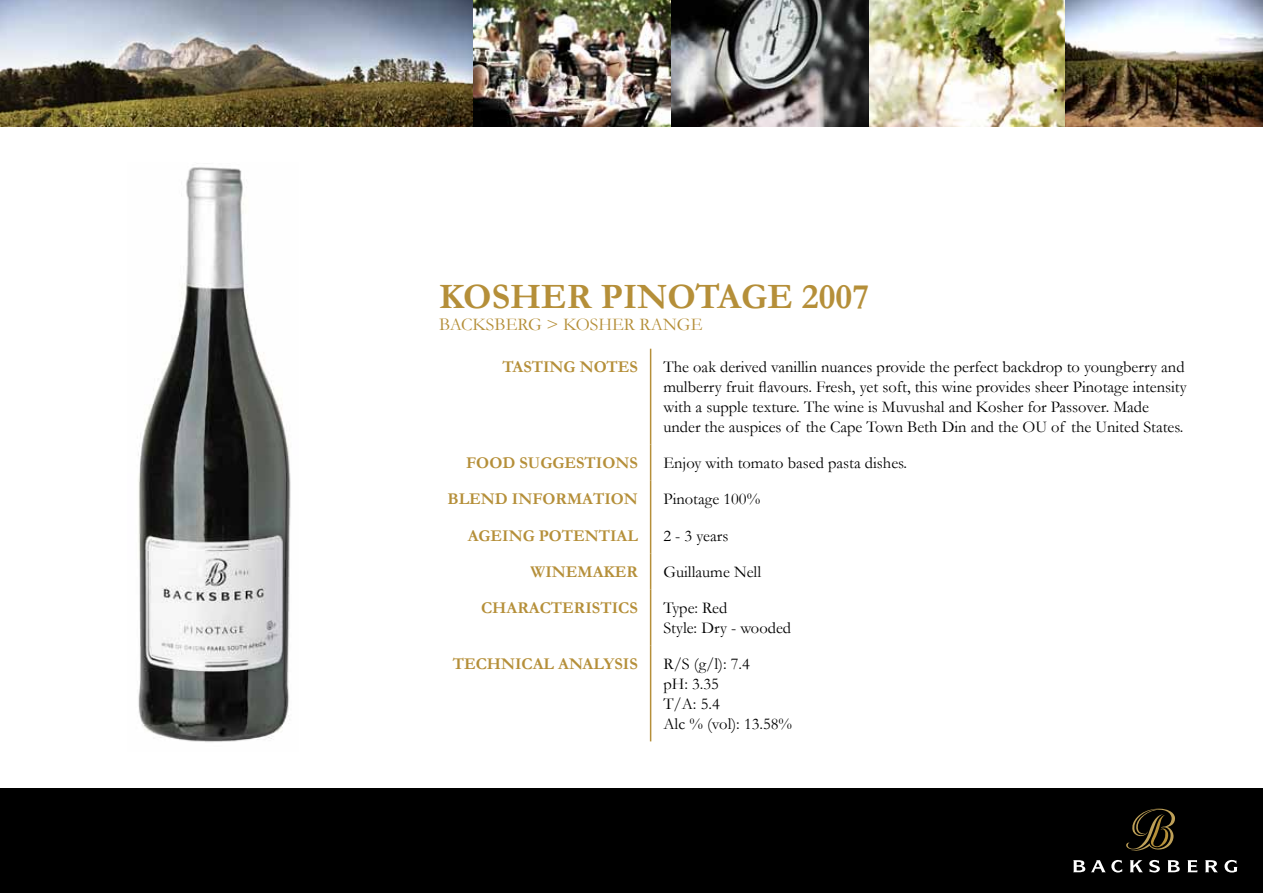
<style>
.page{position:relative;width:1263px;height:893px;background:#fff}
.page>*{position:absolute;margin:0;border:0;box-sizing:border-box;transform-origin:0 0}
.t1{font:700 36px "Garamond";color:#b58f39}
.t2{font:18px "Garamond";color:#b58f39}
.t3{font:16.5px/19.8px "Garamond";color:#000}
.t4{font:700 16.5px "Garamond";color:#b58f39}
</style>
<div class="page">
<div style="left:0;top:788px;width:1263px;height:105px;background:#000"></div>
<img style="left:0;top:0;width:1263px;height:126px">
<svg style="left:1073px;top:860px;width:12px;height:12px"></svg>
<svg style="left:1091px;top:860px;width:31px;height:12px"></svg>
<svg style="left:1130px;top:860px;width:13px;height:12px"></svg>
<svg style="left:1149px;top:860px;width:11px;height:12px"></svg>
<svg style="left:1167px;top:860px;width:13px;height:12px"></svg>
<svg style="left:1187px;top:860px;width:10px;height:12px"></svg>
<svg style="left:1205px;top:860px;width:13px;height:12px"></svg>
<svg style="left:1224px;top:860px;width:13px;height:12px"></svg>
<svg style="left:1126px;top:809px;width:49px;height:42px"></svg>
<hr style="left:650px;top:349px;width:1px;height:95px;background:#b58f39">
<hr style="left:650px;top:444px;width:1px;height:37px;background:#b58f39">
<hr style="left:650px;top:481px;width:1px;height:36px;background:#b58f39">
<hr style="left:650px;top:517px;width:1px;height:36px;background:#b58f39">
<hr style="left:650px;top:553px;width:1px;height:37px;background:#b58f39">
<hr style="left:650px;top:590px;width:1px;height:56px;background:#b58f39">
<hr style="left:650px;top:646px;width:1px;height:95px;background:#b58f39">
<img style="left:138px;top:167px;width:153px;height:575px">
<h1 class="t1" style="left:439px;top:276px;width:432px">KOSHER PINOTAGE 2007</h1>
<p class="t2" style="left:439px;top:314px;width:265px">BACKSBERG &gt; KOSHER RANGE</p>
<p class="t4" style="left:502px;top:357px;width:137px">TASTING NOTES</p>
<p class="t3" style="left:663px;top:357px;width:525px">The oak derived vanillin nuances provide the perfect backdrop to youngberry and mulberry fruit flavours. Fresh, yet soft, this wine provides sheer Pinotage intensity with a supple texture. The wine is Muvushal and Kosher for Passover. Made under the auspices of the Cape Town Beth Din and the OU of the United States.</p>
<p class="t4" style="left:466px;top:453px;width:173px">FOOD SUGGESTIONS</p>
<p class="t3" style="left:663px;top:453px;width:245px">Enjoy with tomato based pasta dishes.</p>
<p class="t4" style="left:448px;top:489px;width:192px">BLEND INFORMATION</p>
<p class="t3" style="left:663px;top:489px;width:98px">Pinotage 100%</p>
<p class="t4" style="left:468px;top:525px;width:172px">AGEING POTENTIAL</p>
<p class="t3" style="left:663px;top:525px;width:66px">2 - 3 years</p>
<p class="t4" style="left:531px;top:562px;width:109px">WINEMAKER</p>
<p class="t3" style="left:663px;top:562px;width:99px">Guillaume Nell</p>
<p class="t4" style="left:481px;top:598px;width:158px">CHARACTERISTICS</p>
<p class="t3" style="left:663px;top:598px;width:129px">Type: Red<br>Style: Dry - wooded</p>
<p class="t4" style="left:453px;top:654px;width:187px">TECHNICAL ANALYSIS</p>
<p class="t3" style="left:663px;top:654px;width:130px">R/S (g/l): 7.4<br>pH: 3.35<br>T/A: 5.4<br>Alc % (vol): 13.58%</p>
</div>
